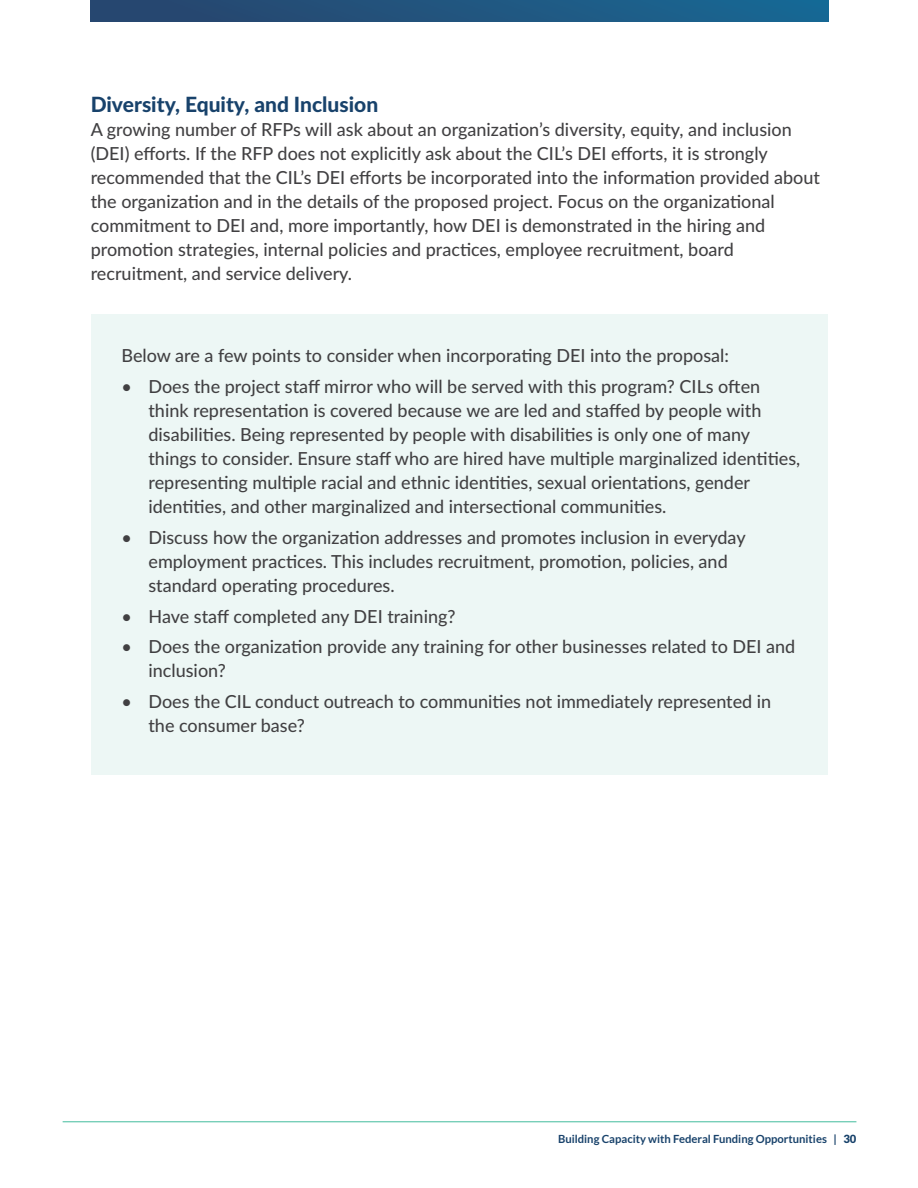
<style>
.page{position:relative;width:918px;height:1188px;background:#fff}
.page>*{position:absolute;margin:0;border:0;box-sizing:border-box;transform-origin:0 0}
.t1{font:800 21px "Lato";color:#18426b}
.t2{font:500 18px/24px "Lato";color:#414042}
.t3{font:700 11.25px "Lato";color:#18426b}
.t4{font:900 11.25px "Lato";color:#18426b}
</style>
<div class="page">
<div style="left:91px;top:0;width:737px;height:21px;background:linear-gradient(to right,#29436b,#186894)"></div>
<hr style="left:63px;top:1121px;width:793px;height:1px;background:#42bc9e">
<div style="left:91px;top:314px;width:736px;height:460px;background:#edf7f5"></div>
<h3 class="t1" style="left:91px;top:89px;width:289px">Diversity, Equity, and Inclusion</h3>
<p class="t2" style="left:91px;top:117px;width:731px">A growing number of RFPs will ask about an organization’s diversity, equity, and inclusion (DEI) efforts. If the RFP does not explicitly ask about the CIL’s DEI efforts, it is strongly recommended that the CIL’s DEI efforts be incorporated into the information provided about the organization and in the details of the proposed project. Focus on the organizational commitment to DEI and, more importantly, how DEI is demonstrated in the hiring and promotion strategies, internal policies and practices, employee recruitment, board recruitment, and service delivery.</p>
<p class="t2" style="left:122px;top:343px;width:609px">Below are a few points to consider when incorporating DEI into the proposal:</p>
<p class="t2" style="left:148px;top:374px;width:653px;text-indent:-27px">• Does the project staff mirror who will be served with this program? CILs often think representation is covered because we are led and staffed by people with disabilities. Being represented by people with disabilities is only one of many things to consider. Ensure staff who are hired have multiple marginalized identities, representing multiple racial and ethnic identities, sexual orientations, gender identities, and other marginalized and intersectional communities.</p>
<p class="t2" style="left:148px;top:525px;width:599px;text-indent:-27px">• Discuss how the organization addresses and promotes inclusion in everyday employment practices. This includes recruitment, promotion, policies, and standard operating procedures.</p>
<p class="t2" style="left:122px;top:603px;width:336px">• Have staff completed any DEI training?</p>
<p class="t2" style="left:148px;top:634px;width:648px;text-indent:-27px">• Does the organization provide any training for other businesses related to DEI and inclusion?</p>
<p class="t2" style="left:148px;top:689px;width:624px;text-indent:-27px">• Does the CIL conduct outreach to communities not immediately represented in the consumer base?</p>
<p class="t3" style="left:558px;top:1133px;width:280px">Building Capacity with Federal Funding Opportunities |</p>
<p class="t4" style="left:843px;top:1132px;width:15px">30</p>
</div>
